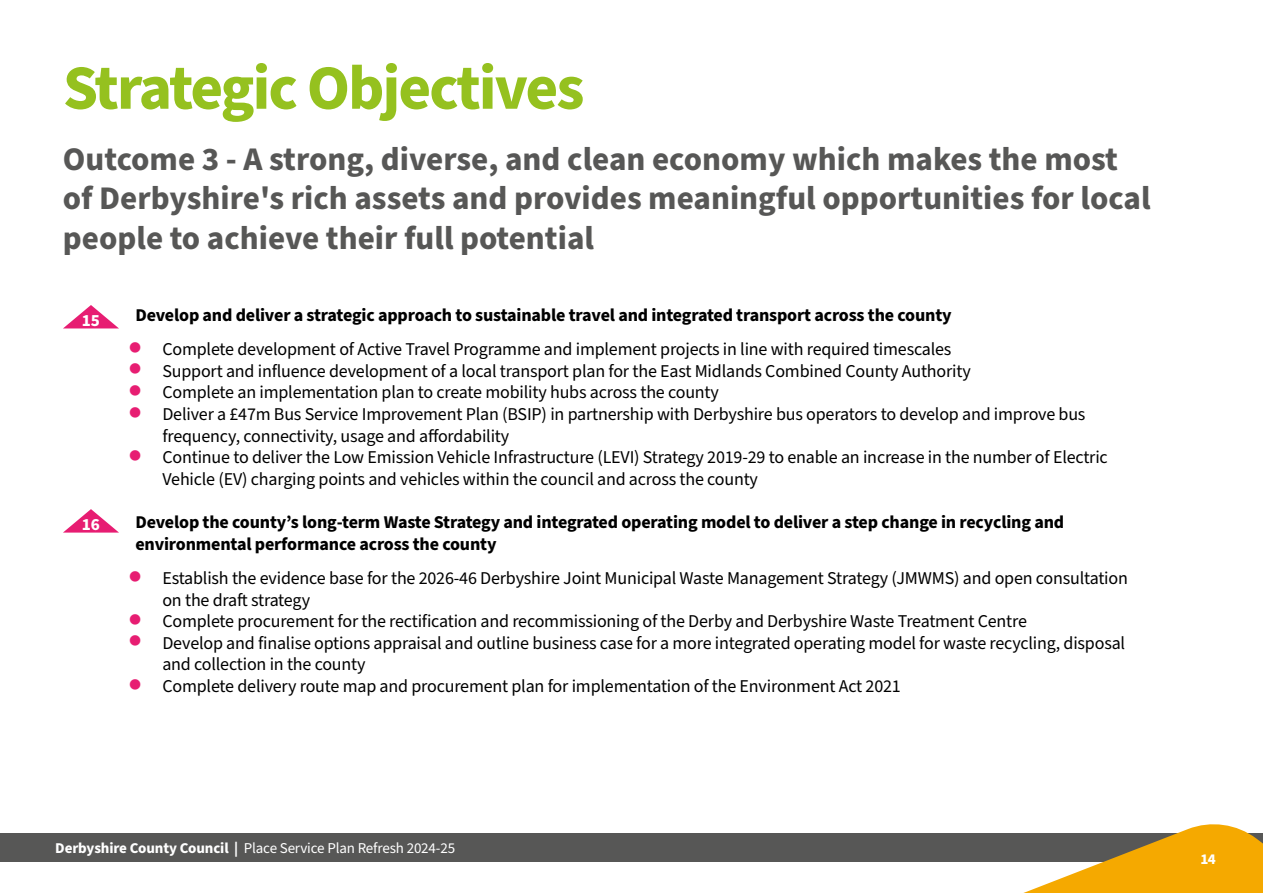
<style>
.page{position:relative;width:1263px;height:893px;background:#fff}
.page>*{position:absolute;margin:0;border:0;box-sizing:border-box;transform-origin:0 0}
.t1{font:700 63px "Source Sans Pro";letter-spacing:-.03em;color:#95c11f}
.t2{font:700 33px/39.6px "Source Sans Pro";color:#575756}
.t3{font:18px/21.6px "Source Sans Pro";letter-spacing:-.01em;color:#000}
.t4{font:700 18px/21.6px "Source Sans Pro";letter-spacing:-.01em;color:#000}
.t5{font:700 17.1px "Source Sans Pro";color:#fff}
.t6{font:15px "Source Sans Pro";letter-spacing:-.01em;color:#fff}
.t7{font:700 15px "Source Sans Pro";color:#fff}
.s1{font-weight:700}
</style>
<div class="page">
<svg style="left:63px;top:305px;width:56px;height:23px"></svg>
<svg style="left:63px;top:509px;width:56px;height:24px"></svg>
<div style="left:0;top:833px;width:1263px;height:29px;background:#575756"></div>
<svg style="left:1023px;top:824px;width:240px;height:69px"></svg>
<h1 class="t1" style="left:63px;top:45px;width:523px">Strategic Objectives</h1>
<h2 class="t2" style="left:63px;top:140px;width:1089px">Outcome 3 - A strong, diverse, and clean economy which makes the most of Derbyshire's rich assets and provides meaningful opportunities for local people to achieve their full potential</h2>
<p class="t5" style="left:82px;top:309px;width:20px">15</p>
<p class="t5" style="left:82px;top:513px;width:20px">16</p>
<p class="t4" style="left:135px;top:305px;width:818px">Develop and deliver a strategic approach to sustainable travel and integrated transport across the county</p>
<p class="t3" style="left:162px;top:339px;width:947px">Complete development of Active Travel Programme and implement projects in line with required timescales<br>Support and influence development of a local transport plan for the East Midlands Combined County Authority<br>Complete an implementation plan to create mobility hubs across the county<br>Deliver a £47m Bus Service Improvement Plan (BSIP) in partnership with Derbyshire bus operators to develop and improve bus frequency, connectivity, usage and affordability<br>Continue to deliver the Low Emission Vehicle Infrastructure (LEVI) Strategy 2019-29 to enable an increase in the number of Electric Vehicle (EV) charging points and vehicles within the council and across the county</p>
<p class="t4" style="left:135px;top:512px;width:930px">Develop the county’s long-term Waste Strategy and integrated operating model to deliver a step change in recycling and environmental performance across the county</p>
<p class="t3" style="left:162px;top:568px;width:967px">Establish the evidence base for the 2026-46 Derbyshire Joint Municipal Waste Management Strategy (JMWMS) and open consultation on the draft strategy<br>Complete procurement for the rectification and recommissioning of the Derby and Derbyshire Waste Treatment Centre<br>Develop and finalise options appraisal and outline business case for a more integrated operating model for waste recycling, disposal and collection in the county<br>Complete delivery route map and procurement plan for implementation of the Environment Act 2021</p>
<p class="t6" style="left:55px;top:838px;width:401px"><span class="s1">Derbyshire County Council |</span> Place Service Plan Refresh 2024-25</p>
<p class="t7" style="left:1200px;top:849px;width:17px">14</p>
</div>
